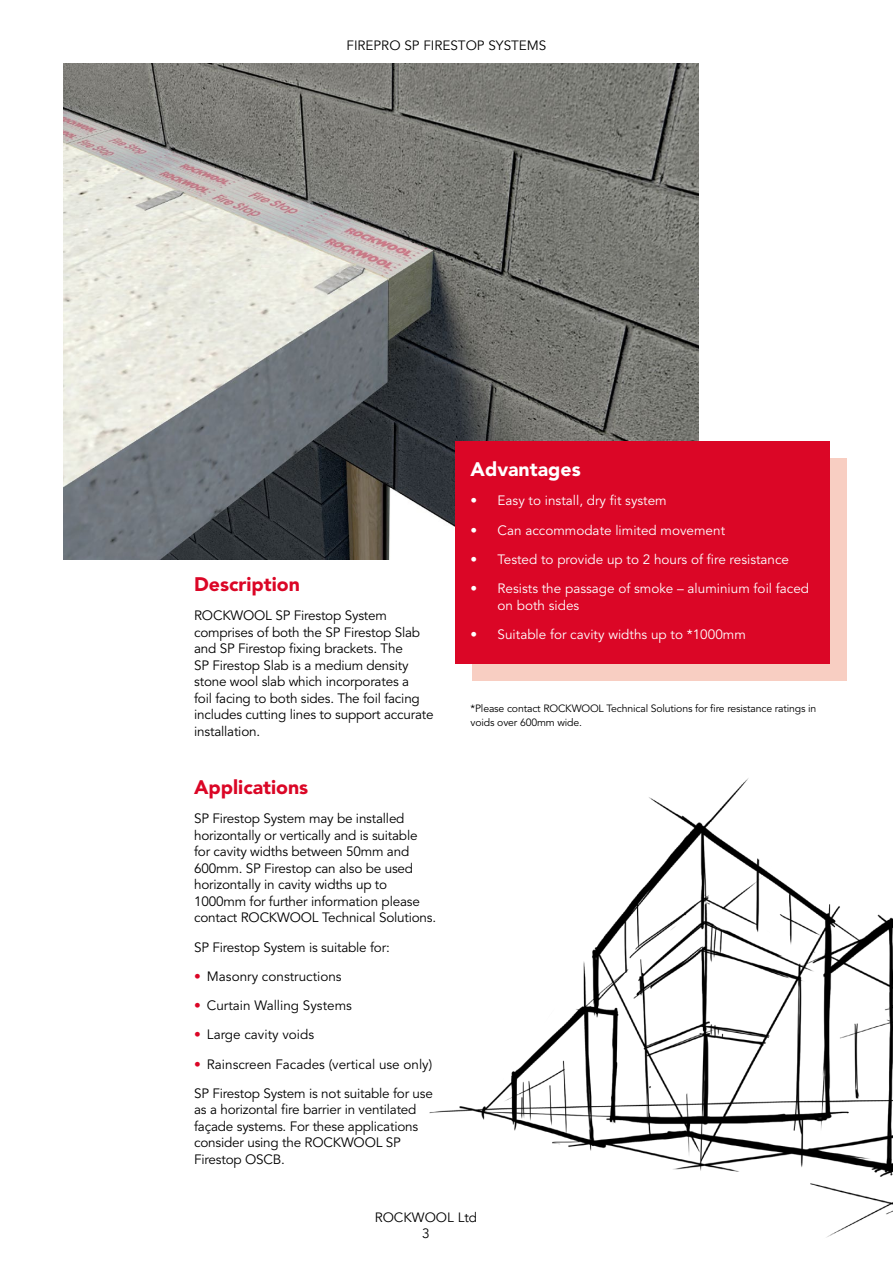
<style>
.page{position:relative;width:893px;height:1263px;background:#fff}
.page>*{position:absolute;margin:0;border:0;box-sizing:border-box;transform-origin:0 0}
.t1{font:900 19.5px "Avenir LT Std";color:#db0626}
.t2{font:900 19.5px "Avenir LT Std";color:#fff}
.t3{font:13.5px/16.5px "Avenir LT Std";letter-spacing:-.015em;color:#000}
.t4{font:13.5px/16.5px "Avenir LT Std";color:#fff}
.t5{font:13.5px/16.2px "Avenir";color:#000;text-align:center}
.t6{font:10.5px/13.5px "Avenir LT Std";letter-spacing:-.015em;color:#000}
.s1{font-weight:900;color:#db0626}
</style>
<div class="page">
<img style="left:64px;top:64px;width:635px;height:495px">
<div style="left:472px;top:459px;width:374px;height:222px;background:#f8cec2"></div>
<div style="left:455px;top:441px;width:374px;height:223px;background:#db0626"></div>
<img style="left:429px;top:778px;width:464px;height:460px">
<p class="t5" style="left:346px;top:37px;width:201px">FIREPRO SP FIRESTOP SYSTEMS</p>
<h1 class="t1" style="left:194px;top:572px;width:107px">Description</h1>
<p class="t3" style="left:194px;top:608px;width:241px">ROCKWOOL SP Firestop System comprises of both the SP Firestop Slab and SP Firestop fixing brackets. The<br>SP Firestop Slab is a medium density stone wool slab which incorporates a<br>foil facing to both sides. The foil facing includes cutting lines to support accurate installation.</p>
<h1 class="t1" style="left:194px;top:775px;width:116px">Applications</h1>
<p class="t3" style="left:194px;top:811px;width:244px">SP Firestop System may be installed horizontally or vertically and is suitable for cavity widths between 50mm and 600mm. SP Firestop can also be used horizontally in cavity widths up to 1000mm for further information please contact ROCKWOOL Technical Solutions.</p>
<p class="t3" style="left:194px;top:939px;width:197px">SP Firestop System is suitable for:</p>
<p class="t3" style="left:194px;top:968px;width:149px"><span class="s1">•</span> Masonry constructions</p>
<p class="t3" style="left:194px;top:998px;width:159px"><span class="s1">•</span> Curtain Walling Systems</p>
<p class="t3" style="left:194px;top:1027px;width:122px"><span class="s1">•</span> Large cavity voids</p>
<p class="t3" style="left:194px;top:1050px;width:240px;line-height:29.2px"><span class="s1">•</span> Rainscreen Facades (vertical use only)<br>SP Firestop System is not suitable for use</p>
<p class="t3" style="left:194px;top:1102px;width:226px">as a horizontal fire barrier in ventilated façade systems. For these applications consider using the ROCKWOOL SP<br>Firestop OSCB.</p>
<h1 class="t2" style="left:471px;top:457px;width:112px">Advantages</h1>
<p class="t4" style="left:471px;top:493px;width:198px">• Easy to install, dry fit system</p>
<p class="t4" style="left:471px;top:522px;width:256px">• Can accommodate limited movement</p>
<p class="t4" style="left:471px;top:551px;width:320px">• Tested to provide up to 2 hours of fire resistance</p>
<p class="t4" style="left:498px;top:581px;width:313px;text-indent:-27px">• Resists the passage of smoke – aluminium foil faced on both sides</p>
<p class="t4" style="left:471px;top:626px;width:277px">• Suitable for cavity widths up to *1000mm</p>
<p class="t6" style="left:471px;top:702px;width:347px">*Please contact ROCKWOOL Technical Solutions for fire resistance ratings in voids over 600mm wide.</p>
<p class="t5" style="left:375px;top:1209px;width:104px">ROCKWOOL Ltd<br>3</p>
</div>
